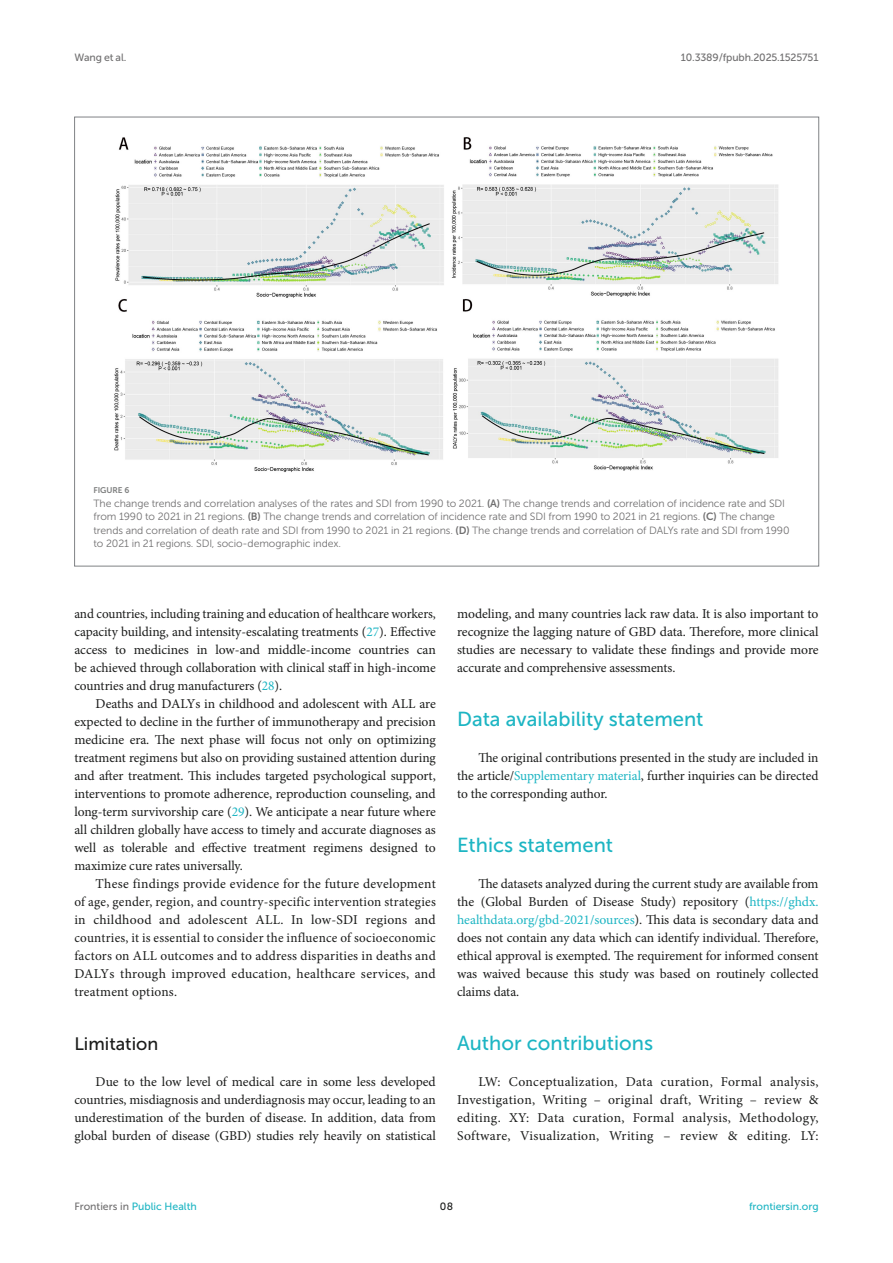
<style>
.page{position:relative;width:893px;height:1263px;background:#fff}
.page>*{position:absolute;margin:0;border:0;box-sizing:border-box;transform-origin:0 0}
.HEAD_1{font:20.25px "Museo Sans 500";color:#1db5c3}
.HEAD_2{font:18px "Museo Sans 500";color:#1b1c1b}
.TEXT{font:13.5px/18px "Minion Pro";letter-spacing:-.005em;color:#1b1c1b;text-align:justify}
.NON_TEXT{font:13.5px/18px "Minion Pro";letter-spacing:-.005em;color:#1b1c1b;text-align:justify}
.FIG_LEG{font:10.5px/13.5px "Museo Sans 300";letter-spacing:-.01em;color:#706f70}
.t1{font:10.5px "Museo Sans 500";color:#1db5c3}
.t2{font:10.5px "Museo Sans 500";letter-spacing:-.015em;color:#706f70}
.t3{font:10.5px "Museo Sans 500";color:#1b1c1b}
.FIG_HD{font:8.25px "Museo Sans 700";letter-spacing:-.01em;color:#7e7f7f}
.s1{font-family:"Museo Sans 700"}
.s2{color:#1db5c3}
.s3{color:#706f70}
</style>
<div class="page">
<img style="left:114px;top:137px;width:664px;height:336px">
<p class="t2" style="left:74px;top:51px;width:53px">Wang et al.</p>
<p class="t2" style="left:681px;top:51px;width:139px">10.3389/fpubh.2025.1525751</p>
<p class="FIG_HD" style="left:94px;top:486px;width:37px">FIGURE 6</p>
<p class="FIG_LEG" style="left:94px;top:496px;width:698px">The change trends and correlation analyses of the rates and SDI from 1990 to 2021. <span class="s1">(A)</span> The change trends and correlation of incidence rate and SDI from 1990 to 2021 in 21 regions. <span class="s1">(B)</span> The change trends and correlation of incidence rate and SDI from 1990 to 2021 in 21 regions. <span class="s1">(C)</span> The change trends and correlation of death rate and SDI from 1990 to 2021 in 21 regions. <span class="s1">(D)</span> The change trends and correlation of DALYs rate and SDI from 1990 to 2021 in 21 regions. SDI, socio-demographic index.</p>
<p class="TEXT" style="left:74px;top:605px;width:363px">and countries, including training and education of healthcare workers, capacity building, and intensity-escalating treatments (<span class="s2">27</span>). Effective access to medicines in low-and middle-income countries can be achieved through collaboration with clinical staff in high-income countries and drug manufacturers (<span class="s2">28</span>).</p>
<p class="TEXT" style="left:74px;top:695px;width:363px;text-indent:21px">Deaths and DALYs in childhood and adolescent with ALL are expected to decline in the further of immunotherapy and precision medicine era. The next phase will focus not only on optimizing treatment regimens but also on providing sustained attention during and after treatment. This includes targeted psychological support, interventions to promote adherence, reproduction counseling, and long-term survivorship care (<span class="s2">29</span>). We anticipate a near future where all children globally have access to timely and accurate diagnoses as well as tolerable and effective treatment regimens designed to maximize cure rates universally.</p>
<p class="TEXT" style="left:74px;top:875px;width:363px;text-indent:21px">These findings provide evidence for the future development of age, gender, region, and country-specific intervention strategies in childhood and adolescent ALL. In low-SDI regions and countries, it is essential to consider the influence of socioeconomic factors on ALL outcomes and to address disparities in deaths and DALYs through improved education, healthcare services, and treatment options.</p>
<p class="HEAD_2" style="left:74px;top:1034px;width:85px">Limitation</p>
<p class="TEXT" style="left:74px;top:1073px;width:363px;text-indent:21px">Due to the low level of medical care in some less developed countries, misdiagnosis and underdiagnosis may occur, leading to an underestimation of the burden of disease. In addition, data from global burden of disease (GBD) studies rely heavily on statistical</p>
<p class="TEXT" style="left:457px;top:605px;width:363px">modeling, and many countries lack raw data. It is also important to recognize the lagging nature of GBD data. Therefore, more clinical studies are necessary to validate these findings and provide more accurate and comprehensive assessments.</p>
<p class="HEAD_1" style="left:457px;top:708px;width:248px">Data availability statement</p>
<p class="NON_TEXT" style="left:457px;top:749px;width:363px;text-indent:21px">The original contributions presented in the study are included in the article/<span class="s2">Supplementary material</span>, further inquiries can be directed to the corresponding author.</p>
<p class="HEAD_1" style="left:457px;top:834px;width:158px">Ethics statement</p>
<p class="NON_TEXT" style="left:457px;top:875px;width:363px;text-indent:21px">The datasets analyzed during the current study are available from the (Global Burden of Disease Study) repository (<span class="s2">https://ghdx. healthdata.org/gbd-2021/sources</span>). This data is secondary data and does not contain any data which can identify individual. Therefore, ethical approval is exempted. The requirement for informed consent was waived because this study was based on routinely collected claims data.</p>
<p class="HEAD_1" style="left:457px;top:1032px;width:197px">Author contributions</p>
<p class="NON_TEXT" style="left:457px;top:1073px;width:363px;text-indent:21px">LW: Conceptualization, Data curation, Formal analysis, Investigation, Writing – original draft, Writing – review &amp; editing. XY: Data curation, Formal analysis, Methodology, Software, Visualization, Writing – review &amp; editing. LY:</p>
<p class="t1" style="left:74px;top:1200px;width:124px"><span class="s3">Frontiers in</span> Public Health</p>
<p class="t3" style="left:440px;top:1200px;width:15px">08</p>
<p class="t1" style="left:749px;top:1200px;width:71px">frontiersin.org</p>
</div>
